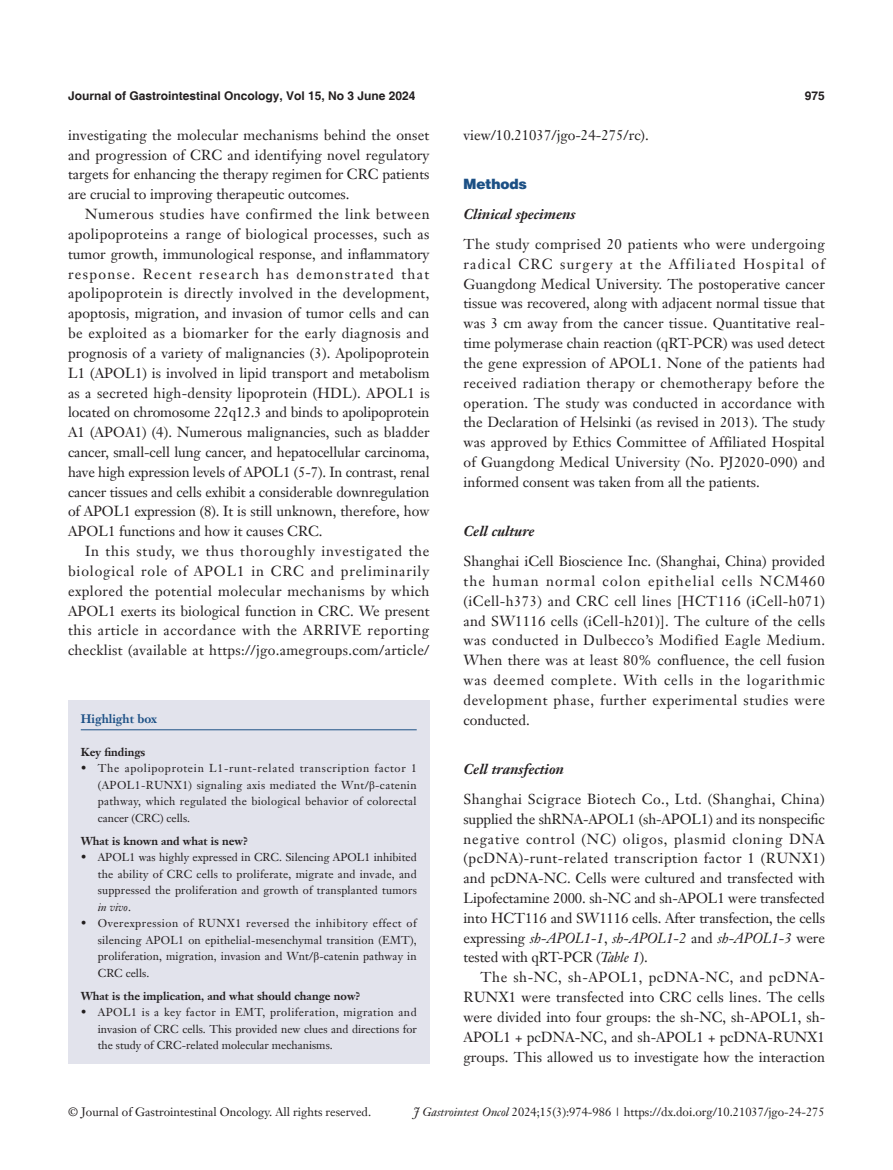
<style>
.page{position:relative;width:893px;height:1170px;background:#fff}
.page>*{position:absolute;margin:0;border:0;box-sizing:border-box;transform-origin:0 0}
.t1{font:14.25px/19.8px "Janson Text LT";color:#231f20;text-align:justify}
._2ji-6_5{font:italic 700 14.25px "Janson Text LT";color:#231f20}
._2ji-zhengti{font:italic 700 14.25px "Janson Text LT";color:#231f20}
._1ji-6_5{font:900 14.25px "Helvetica";color:#1c5085}
.t2{font:12px "Janson Text LT";color:#231f20}
.t3{font:700 12px "Helvetica";color:#231f20}
.Cite{font:700 12px "Janson Text LT";color:#1c5085}
.box-zhengwen{font:11.25px/16.5px "Janson Text LT";letter-spacing:.01em;color:#231f20;text-align:justify}
.box-biaoti-1_5mm{font:700 11.25px "Janson Text LT";color:#231f20}
.box-biaoti{font:700 11.25px "Janson Text LT";color:#231f20}
.s1{font-family:"Times New Roman"}
.s2{font-style:italic}
</style>
<div class="page">
<div style="left:68px;top:700px;width:361px;height:363px;background:#e2e3ec"></div>
<hr style="left:81px;top:729px;width:336px;height:1px;background:#1c5085">
<p class="t3" style="left:68px;top:88px;width:349px">Journal of Gastrointestinal Oncology, Vol 15, No 3 June 2024</p>
<p class="t3" style="left:805px;top:88px;width:22px">975</p>
<p class="t1" style="left:68px;top:125px;width:363px">investigating the molecular mechanisms behind the onset and progression of CRC and identifying novel regulatory targets for enhancing the therapy regimen for CRC patients are crucial to improving therapeutic outcomes.</p>
<p class="t1" style="left:68px;top:204px;width:363px;text-indent:17px">Numerous studies have confirmed the link between apolipoproteins a range of biological processes, such as tumor growth, immunological response, and inflammatory response. Recent research has demonstrated that apolipoprotein is directly involved in the development, apoptosis, migration, and invasion of tumor cells and can be exploited as a biomarker for the early diagnosis and prognosis of a variety of malignancies (3). Apolipoprotein L1 (APOL1) is involved in lipid transport and metabolism as a secreted high-density lipoprotein (HDL). APOL1 is located on chromosome 22q12.3 and binds to apolipoprotein A1 (APOA1) (4). Numerous malignancies, such as bladder cancer, small-cell lung cancer, and hepatocellular carcinoma, have high expression levels of APOL1 (5-7). In contrast, renal cancer tissues and cells exhibit a considerable downregulation of APOL1 expression (8). It is still unknown, therefore, how APOL1 functions and how it causes CRC.</p>
<p class="t1" style="left:68px;top:541px;width:363px;text-indent:17px">In this study, we thus thoroughly investigated the biological role of APOL1 in CRC and preliminarily explored the potential molecular mechanisms by which APOL1 exerts its biological function in CRC. We present this article in accordance with the ARRIVE reporting checklist (available at https://jgo.amegroups.com/article/</p>
<p class="Cite" style="left:81px;top:711px;width:78px">Highlight box</p>
<p class="box-biaoti" style="left:81px;top:744px;width:66px">Key findings</p>
<p class="box-zhengwen" style="left:98px;top:760px;width:321px;text-indent:-17px">• The apolipoprotein L1-runt-related transcription factor 1 (APOL1-RUNX1) signaling axis mediated the Wnt/<span class="s1">β</span>-catenin pathway, which regulated the biological behavior of colorectal cancer (CRC) cells.</p>
<p class="box-biaoti-1_5mm" style="left:81px;top:833px;width:169px">What is known and what is new?</p>
<p class="box-zhengwen" style="left:98px;top:849px;width:321px;text-indent:-17px">• APOL1 was highly expressed in CRC. Silencing APOL1 inhibited the ability of CRC cells to proliferate, migrate and invade, and suppressed the proliferation and growth of transplanted tumors <span class="s2">in vivo</span>.</p>
<p class="box-zhengwen" style="left:98px;top:915px;width:320px;text-indent:-17px">• Overexpression of RUNX1 reversed the inhibitory effect of silencing APOL1 on epithelial-mesenchymal transition (EMT), proliferation, migration, invasion and Wnt/<span class="s1">β</span>-catenin pathway in CRC cells.</p>
<p class="box-biaoti-1_5mm" style="left:81px;top:988px;width:281px">What is the implication, and what should change now?</p>
<p class="box-zhengwen" style="left:98px;top:1003px;width:320px;text-indent:-17px">• APOL1 is a key factor in EMT, proliferation, migration and invasion of CRC cells. This provided new clues and directions for the study of CRC-related molecular mechanisms.</p>
<p class="t1" style="left:463px;top:125px;width:187px">view/10.21037/jgo-24-275/rc).</p>
<p class="_1ji-6_5" style="left:463px;top:175px;width:65px">Methods</p>
<p class="_2ji-zhengti" style="left:463px;top:205px;width:114px">Clinical specimens</p>
<p class="t1" style="left:463px;top:234px;width:363px">The study comprised 20 patients who were undergoing radical CRC surgery at the Affiliated Hospital of Guangdong Medical University. The postoperative cancer tissue was recovered, along with adjacent normal tissue that was 3 cm away from the cancer tissue. Quantitative real&shy;time polymerase chain reaction (qRT-PCR) was used detect the gene expression of APOL1. None of the patients had received radiation therapy or chemotherapy before the operation. The study was conducted in accordance with the Declaration of Helsinki (as revised in 2013). The study was approved by Ethics Committee of Affiliated Hospital of Guangdong Medical University (No. PJ2020-090) and informed consent was taken from all the patients.</p>
<p class="_2ji-6_5" style="left:463px;top:522px;width:73px">Cell culture</p>
<p class="t1" style="left:463px;top:551px;width:363px">Shanghai iCell Bioscience Inc. (Shanghai, China) provided the human normal colon epithelial cells NCM460 (iCell-h373) and CRC cell lines [HCT116 (iCell-h071) and SW1116 cells (iCell-h201)]. The culture of the cells was conducted in Dulbecco’s Modified Eagle Medium.<br>When there was at least 80% confluence, the cell fusion was deemed complete. With cells in the logarithmic development phase, further experimental studies were conducted.</p>
<p class="_2ji-6_5" style="left:463px;top:759px;width:102px">Cell transfection</p>
<p class="t1" style="left:463px;top:789px;width:363px">Shanghai Scigrace Biotech Co., Ltd. (Shanghai, China) supplied the shRNA-APOL1 (sh-APOL1) and its nonspecific negative control (NC) oligos, plasmid cloning DNA (pcDNA)-runt-related transcription factor 1 (RUNX1) and pcDNA-NC. Cells were cultured and transfected with Lipofectamine 2000. sh-NC and sh-APOL1 were transfected into HCT116 and SW1116 cells. After transfection, the cells expressing <span class="s2">sh-APOL1-1</span>, <span class="s2">sh-APOL1-2</span> and <span class="s2">sh-APOL1-3</span> were tested with qRT-PCR (<span class="s2">Table 1</span>).</p>
<p class="t1" style="left:463px;top:967px;width:363px;text-indent:17px">The sh-NC, sh-APOL1, pcDNA-NC, and pcDNA-RUNX1 were transfected into CRC cells lines. The cells were divided into four groups: the sh-NC, sh-APOL1, sh-APOL1 + pcDNA-NC, and sh-APOL1 + pcDNA-RUNX1 groups. This allowed us to investigate how the interaction</p>
<p class="t2" style="left:68px;top:1104px;width:304px">© Journal of Gastrointestinal Oncology. All rights reserved.</p>
<p class="t2" style="left:413px;top:1104px;width:413px"><span class="s2">J Gastrointest Oncol</span> 2024;15(3):974-986 | https://dx.doi.org/10.21037/jgo-24-275</p>
</div>
